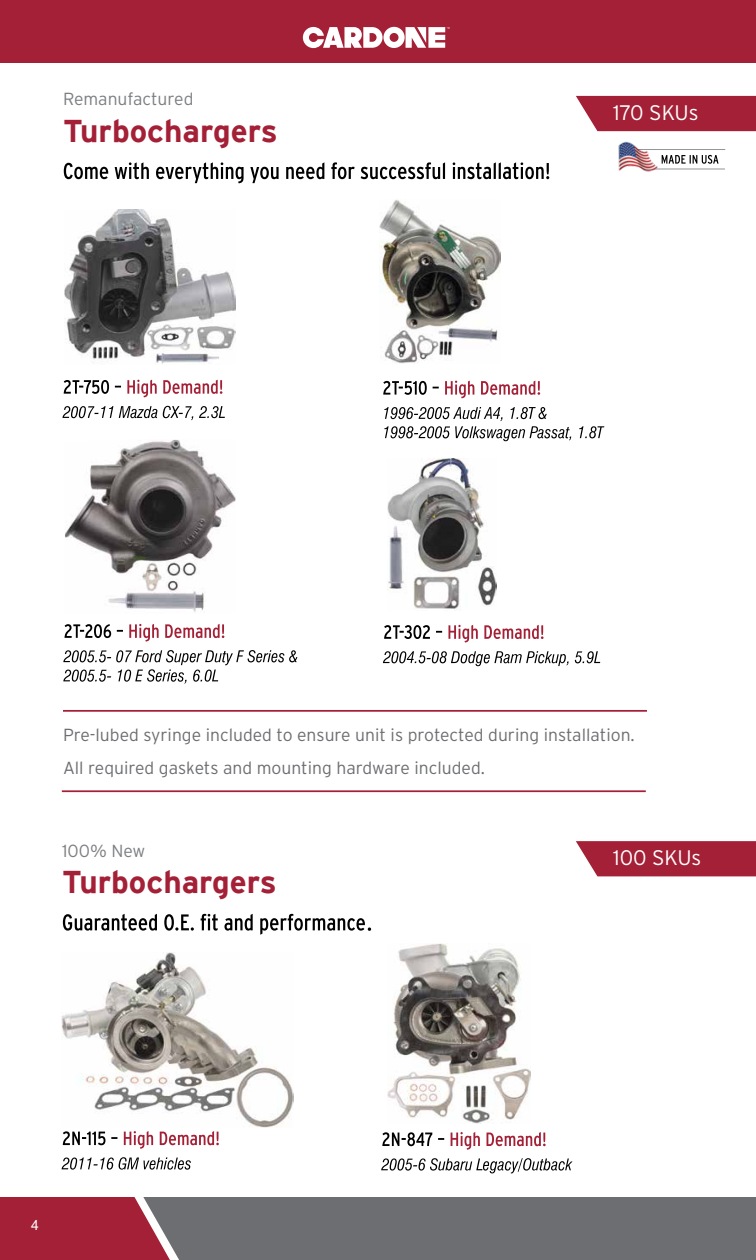
<style>
.page{position:relative;width:756px;height:1260px;background:#fff}
.page>*{position:absolute;margin:0;border:0;box-sizing:border-box;transform-origin:0 0}
.t1{font:700 31.5px "Interstate";color:#a42036}
.t2{font:300 21px "Interstate";color:#fff}
.t3{font:300 17.5px/33.1px "Interstate";color:#6d6e71}
.t4{font:300 17.5px "Interstate";color:#7c7e81}
.t5{font:14px "Arial";color:#fff}
</style>
<div class="page">
<div style="left:179px;top:1197px;width:577px;height:63px;background:#6d6e71"></div>
<svg style="left:0;top:1197px;width:179px;height:63px;background:#a33245"></svg>
<div style="left:0;top:0;width:756px;height:63px;background:#a42036"></div>
<svg style="left:303px;top:27px;width:147px;height:21px"></svg>
<div style="left:576px;top:96px;width:180px;height:35px;background:#a42036"></div>
<svg style="left:576px;top:841px;width:180px;height:35px;background:#a92d42"></svg>
<img style="left:379px;top:200px;width:121px;height:164px">
<img style="left:388px;top:944px;width:143px;height:180px">
<img style="left:387px;top:458px;width:110px;height:152px">
<svg style="left:384px;top:407px;width:220px;height:34px"></svg>
<svg style="left:445px;top:381px;width:95px;height:17px"></svg>
<svg style="left:383px;top:381px;width:56px;height:14px"></svg>
<svg style="left:381px;top:1158px;width:192px;height:15px"></svg>
<svg style="left:451px;top:1132px;width:95px;height:18px"></svg>
<svg style="left:382px;top:1132px;width:62px;height:14px"></svg>
<svg style="left:383px;top:651px;width:217px;height:15px"></svg>
<svg style="left:448px;top:625px;width:96px;height:18px"></svg>
<svg style="left:384px;top:625px;width:58px;height:14px"></svg>
<img style="left:64px;top:210px;width:171px;height:154px">
<img style="left:61px;top:952px;width:232px;height:176px">
<img style="left:65px;top:440px;width:170px;height:172px">
<svg style="left:62px;top:406px;width:163px;height:14px"></svg>
<svg style="left:127px;top:380px;width:95px;height:17px"></svg>
<svg style="left:64px;top:380px;width:57px;height:14px"></svg>
<svg style="left:62px;top:1157px;width:129px;height:13px"></svg>
<svg style="left:124px;top:1131px;width:95px;height:18px"></svg>
<svg style="left:63px;top:1131px;width:54px;height:14px"></svg>
<svg style="left:63px;top:650px;width:234px;height:34px"></svg>
<svg style="left:129px;top:624px;width:95px;height:18px"></svg>
<svg style="left:65px;top:624px;width:58px;height:14px"></svg>
<svg style="left:64px;top:162px;width:485px;height:21px"></svg>
<hr style="left:632px;top:149px;width:93px;height:1px;background:#939598">
<hr style="left:646px;top:169px;width:79px;height:1px;background:#939598">
<img style="left:618px;top:142px;width:42px;height:30px">
<svg style="left:662px;top:155px;width:57px;height:9px"></svg>
<hr style="left:63px;top:710px;width:584px;height:2px;background:#a42036">
<hr style="left:62px;top:790px;width:584px;height:2px;background:#a42036">
<svg style="left:63px;top:914px;width:308px;height:21px"></svg>
<p class="t4" style="left:63px;top:89px;width:132px">Remanufactured</p>
<h1 class="t1" style="left:63px;top:113px;width:216px">Turbochargers</h1>
<p class="t2" style="left:613px;top:101px;width:87px">170 SKUs</p>
<p class="t3" style="left:63px;top:719px;width:573px">Pre-lubed syringe included to ensure unit is protected during installation.<br>All required gaskets and mounting hardware included.</p>
<p class="t4" style="left:62px;top:841px;width:85px">100% New</p>
<h1 class="t1" style="left:62px;top:865px;width:216px">Turbochargers</h1>
<p class="t2" style="left:613px;top:846px;width:90px">100 SKUs</p>
<p class="t5" style="left:31px;top:1216px;width:9px">4</p>
</div>
